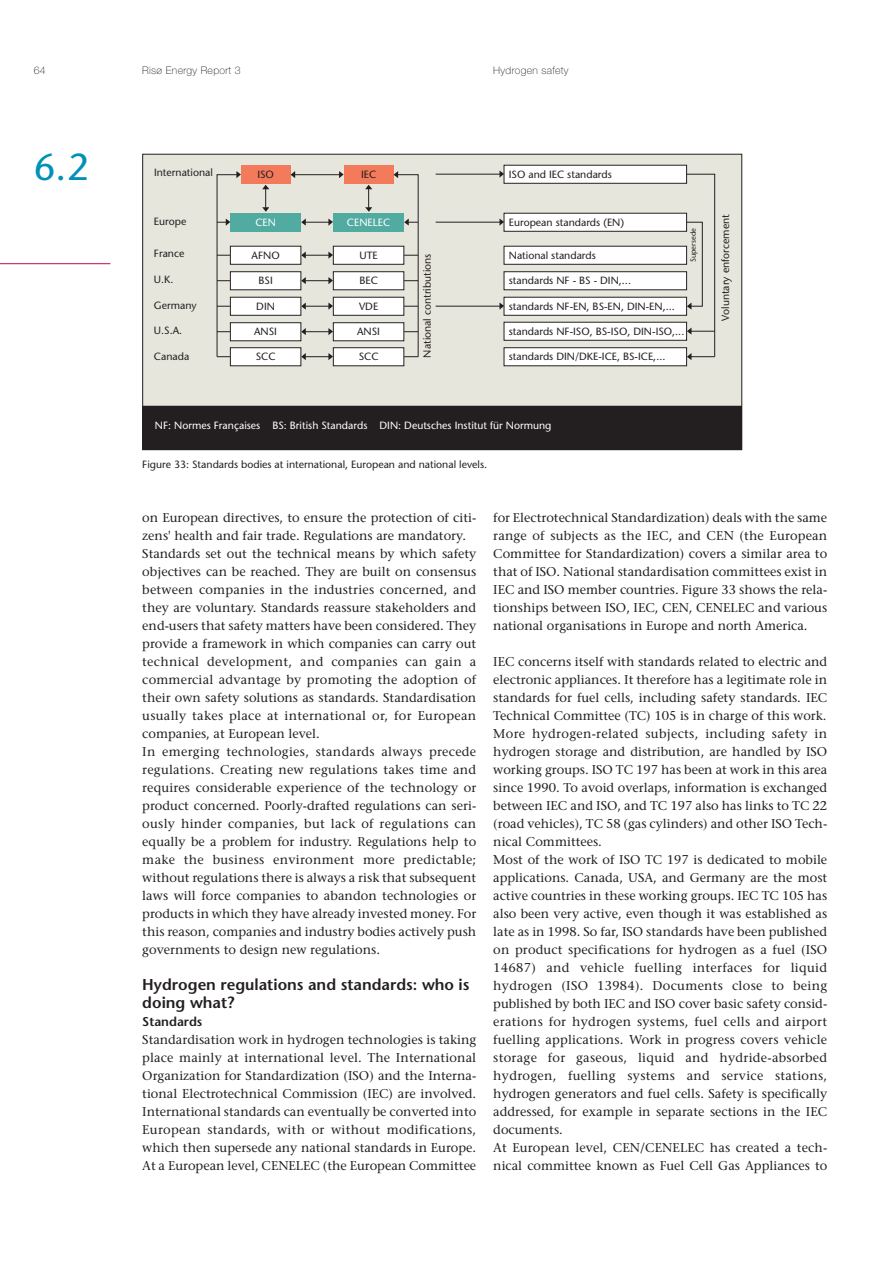
<style>
.page{position:relative;width:893px;height:1263px;background:#fff}
.page>*{position:absolute;margin:0;border:0;box-sizing:border-box;transform-origin:0 0}
.t1{font:37.5px "Stone Sans";color:#0091b9}
.t2{font:600 15.75px/18px "Stone Sans";color:#231f20}
.t3{font:12.75px/18px "Stone Serif";color:#231f20}
.t4{font:600 12.75px "Stone Sans";color:#231f20}
.t5{font:10.5px "Stone Sans";color:#231f20}
.t6{font:10.5px "Stone Sans";color:#fff}
.t7{font:100 10.5px "Helvetica Neue";letter-spacing:.03em;color:#231f20}
.t8{font:7.5px "Stone Sans";color:#231f20}
</style>
<div class="page">
<hr style="left:0;top:263px;width:110px;height:1px;background:#c40c42">
<div style="left:143px;top:154px;width:598px;height:256px;background:#e7e6dc"></div>
<div style="left:144px;top:406px;width:596px;height:42px;background:#231f20"></div>
<div style="left:241px;top:166px;width:49px;height:18px;background:#f47a5c"></div>
<svg style="left:262px;top:185px;width:7px;height:27px"></svg>
<hr style="left:294px;top:174px;width:45px;height:1px;background:#231f20">
<svg style="left:339px;top:171px;width:4px;height:7px"></svg>
<svg style="left:290px;top:171px;width:5px;height:7px"></svg>
<div style="left:344px;top:166px;width:49px;height:18px;background:#f47a5c"></div>
<svg style="left:365px;top:185px;width:7px;height:27px"></svg>
<div style="left:230px;top:213px;width:71px;height:18px;background:#51aba0"></div>
<svg style="left:301px;top:219px;width:32px;height:7px"></svg>
<div style="left:333px;top:213px;width:71px;height:18px;background:#51aba0"></div>
<div style="left:230px;top:246px;width:71px;height:18px;background:#fff"></div>
<div style="left:230px;top:246px;width:71px;height:19px;border:1px solid #231f20"></div>
<svg style="left:301px;top:252px;width:32px;height:7px"></svg>
<div style="left:333px;top:246px;width:71px;height:18px;background:#fff"></div>
<div style="left:333px;top:246px;width:71px;height:19px;border:1px solid #231f20"></div>
<div style="left:230px;top:272px;width:71px;height:18px;background:#fff"></div>
<div style="left:230px;top:271px;width:71px;height:19px;border:1px solid #231f20"></div>
<svg style="left:301px;top:277px;width:32px;height:7px"></svg>
<div style="left:333px;top:272px;width:71px;height:18px;background:#fff"></div>
<div style="left:333px;top:271px;width:71px;height:19px;border:1px solid #231f20"></div>
<div style="left:230px;top:297px;width:71px;height:18px;background:#fff"></div>
<div style="left:230px;top:297px;width:71px;height:19px;border:1px solid #231f20"></div>
<svg style="left:301px;top:303px;width:32px;height:7px"></svg>
<div style="left:333px;top:297px;width:71px;height:18px;background:#fff"></div>
<div style="left:333px;top:297px;width:71px;height:19px;border:1px solid #231f20"></div>
<div style="left:230px;top:323px;width:71px;height:18px;background:#fff"></div>
<div style="left:230px;top:322px;width:71px;height:19px;border:1px solid #231f20"></div>
<svg style="left:301px;top:328px;width:32px;height:7px"></svg>
<div style="left:333px;top:323px;width:71px;height:18px;background:#fff"></div>
<div style="left:333px;top:322px;width:71px;height:19px;border:1px solid #231f20"></div>
<div style="left:230px;top:348px;width:71px;height:18px;background:#fff"></div>
<div style="left:230px;top:347px;width:71px;height:19px;border:1px solid #231f20"></div>
<svg style="left:301px;top:353px;width:32px;height:7px"></svg>
<div style="left:504px;top:348px;width:182px;height:18px;background:#fff"></div>
<svg style="left:687px;top:357px;width:27px;height:3px"></svg>
<div style="left:504px;top:165px;width:182px;height:18px;background:#fff"></div>
<svg style="left:435px;top:173px;width:280px;height:184px"></svg>
<svg style="left:499px;top:219px;width:4px;height:7px"></svg>
<div style="left:504px;top:213px;width:182px;height:18px;background:#fff"></div>
<div style="left:503px;top:213px;width:184px;height:19px;border:1px solid #231f20"></div>
<svg style="left:685px;top:221px;width:18px;height:89px"></svg>
<div style="left:504px;top:272px;width:182px;height:18px;background:#fff"></div>
<div style="left:503px;top:271px;width:184px;height:19px;border:1px solid #231f20"></div>
<div style="left:504px;top:246px;width:182px;height:18px;background:#fff"></div>
<div style="left:503px;top:246px;width:184px;height:19px;border:1px solid #231f20"></div>
<div style="left:333px;top:348px;width:71px;height:18px;background:#fff"></div>
<div style="left:333px;top:347px;width:71px;height:19px;border:1px solid #231f20"></div>
<svg style="left:393px;top:171px;width:26px;height:186px"></svg>
<svg style="left:216px;top:171px;width:25px;height:186px"></svg>
<div style="left:142px;top:154px;width:600px;height:296px;border:1px solid #231f20"></div>
<p class="t7" style="left:34px;top:67px;width:13px">64</p>
<p class="t7" style="left:493px;top:67px;width:77px">Hydrogen safety</p>
<p class="t7" style="left:142px;top:67px;width:100px">Risø Energy Report 3</p>
<h1 class="t1" style="left:34px;top:153px;width:57px">6.2</h1>
<p class="t5" style="left:154px;top:168px;width:60px">International</p>
<p class="t5" style="left:509px;top:170px;width:105px">ISO and IEC standards</p>
<p class="t5" style="left:257px;top:171px;width:18px">ISO</p>
<p class="t5" style="left:361px;top:171px;width:17px">IEC</p>
<p class="t6" style="left:255px;top:218px;width:22px">CEN</p>
<p class="t6" style="left:347px;top:218px;width:45px">CENELEC</p>
<p class="t5" style="left:252px;top:251px;width:30px">AFNO</p>
<p class="t5" style="left:359px;top:251px;width:20px">UTE</p>
<p class="t5" style="left:258px;top:277px;width:16px">BSI</p>
<p class="t5" style="left:359px;top:277px;width:20px">BEC</p>
<p class="t5" style="left:256px;top:302px;width:20px">DIN</p>
<p class="t5" style="left:359px;top:302px;width:21px">VDE</p>
<p class="t5" style="left:254px;top:328px;width:24px">ANSI</p>
<p class="t5" style="left:357px;top:328px;width:24px">ANSI</p>
<p class="t5" style="left:256px;top:353px;width:21px">SCC</p>
<p class="t5" style="left:509px;top:353px;width:158px">standards DIN/DKE-ICE, BS-ICE,...</p>
<p class="t5" style="left:154px;top:218px;width:34px">Europe</p>
<p class="t5" style="left:154px;top:250px;width:32px">France</p>
<p class="t5" style="left:423px;top:358px;width:106px;rotate:-90deg">National contributions</p>
<p class="t5" style="left:509px;top:218px;width:117px">European standards (EN)</p>
<p class="t8" style="left:690px;top:262px;width:36px;rotate:-90deg">Supersede</p>
<p class="t5" style="left:509px;top:251px;width:89px">National standards</p>
<p class="t5" style="left:154px;top:276px;width:21px">U.K.</p>
<p class="t5" style="left:154px;top:301px;width:44px">Germany</p>
<p class="t5" style="left:154px;top:326px;width:30px">U.S.A.</p>
<p class="t5" style="left:154px;top:353px;width:37px">Canada</p>
<p class="t5" style="left:509px;top:277px;width:124px">standards NF - BS - DIN,...</p>
<p class="t5" style="left:509px;top:302px;width:167px">standards NF-EN, BS-EN, DIN-EN,...</p>
<p class="t5" style="left:509px;top:327px;width:177px">standards NF-ISO, BS-ISO, DIN-ISO,...</p>
<p class="t5" style="left:359px;top:353px;width:21px">SCC</p>
<p class="t6" style="left:155px;top:421px;width:398px">NF: Normes Françaises BS: British Standards DIN: Deutsches Institut für Normung</p>
<p class="t5" style="left:142px;top:460px;width:346px">Figure 33: Standards bodies at international, European and national levels.</p>
<p class="t5" style="left:721px;top:321px;width:108px;rotate:-90deg">Voluntary enforcement</p>
<p class="t3" style="left:142px;top:510px;width:335px">on European directives, to ensure the protection of citi&shy;zens' health and fair trade. Regulations are mandatory.<br>Standards set out the technical means by which safety objectives can be reached. They are built on consensus between companies in the industries concerned, and they are voluntary. Standards reassure stakeholders and end-users that safety matters have been considered. They provide a framework in which companies can carry out technical development, and companies can gain a commercial advantage by promoting the adoption of their own safety solutions as standards. Standardisation usually takes place at international or, for European companies, at European level.<br>In emerging technologies, standards always precede regulations. Creating new regulations takes time and requires considerable experience of the technology or product concerned. Poorly-drafted regulations can seri&shy;ously hinder companies, but lack of regulations can equally be a problem for industry. Regulations help to make the business environment more predictable; without regulations there is always a risk that subsequent laws will force companies to abandon technologies or products in which they have already invested money. For this reason, companies and industry bodies actively push governments to design new regulations.</p>
<p class="t2" style="left:142px;top:977px;width:329px">Hydrogen regulations and standards: who is doing what?</p>
<p class="t4" style="left:142px;top:1017px;width:62px">Standards</p>
<p class="t3" style="left:142px;top:1032px;width:335px;text-align:justify">Standardisation work in hydrogen technologies is taking place mainly at international level. The International Organization for Standardization (ISO) and the Interna&shy;tional Electrotechnical Commission (IEC) are involved.<br>International standards can eventually be converted into European standards, with or without modifications, which then supersede any national standards in Europe.<br>At a European level, CENELEC (the European Committee</p>
<p class="t3" style="left:493px;top:510px;width:335px;text-align:justify">for Electrotechnical Standardization) deals with the same range of subjects as the IEC, and CEN (the European Committee for Standardization) covers a similar area to that of ISO. National standardisation committees exist in IEC and ISO member countries. Figure 33 shows the rela&shy;tionships between ISO, IEC, CEN, CENELEC and various national organisations in Europe and north America.</p>
<p class="t3" style="left:493px;top:654px;width:335px">IEC concerns itself with standards related to electric and electronic appliances. It therefore has a legitimate role in standards for fuel cells, including safety standards. IEC Technical Committee (TC) 105 is in charge of this work.<br>More hydrogen-related subjects, including safety in hydrogen storage and distribution, are handled by ISO working groups. ISO TC 197 has been at work in this area since 1990. To avoid overlaps, information is exchanged between IEC and ISO, and TC 197 also has links to TC 22 (road vehicles), TC 58 (gas cylinders) and other ISO Tech&shy;nical Committees.<br>Most of the work of ISO TC 197 is dedicated to mobile applications. Canada, USA, and Germany are the most active countries in these working groups. IEC TC 105 has also been very active, even though it was established as late as in 1998. So far, ISO standards have been published on product specifications for hydrogen as a fuel (ISO 14687) and vehicle fuelling interfaces for liquid hydrogen (ISO 13984). Documents close to being published by both IEC and ISO cover basic safety consid&shy;erations for hydrogen systems, fuel cells and airport fuelling applications. Work in progress covers vehicle storage for gaseous, liquid and hydride-absorbed hydrogen, fuelling systems and service stations, hydrogen generators and fuel cells. Safety is specifically addressed, for example in separate sections in the IEC documents.<br>At European level, CEN/CENELEC has created a tech&shy;nical committee known as Fuel Cell Gas Appliances to</p>
</div>
